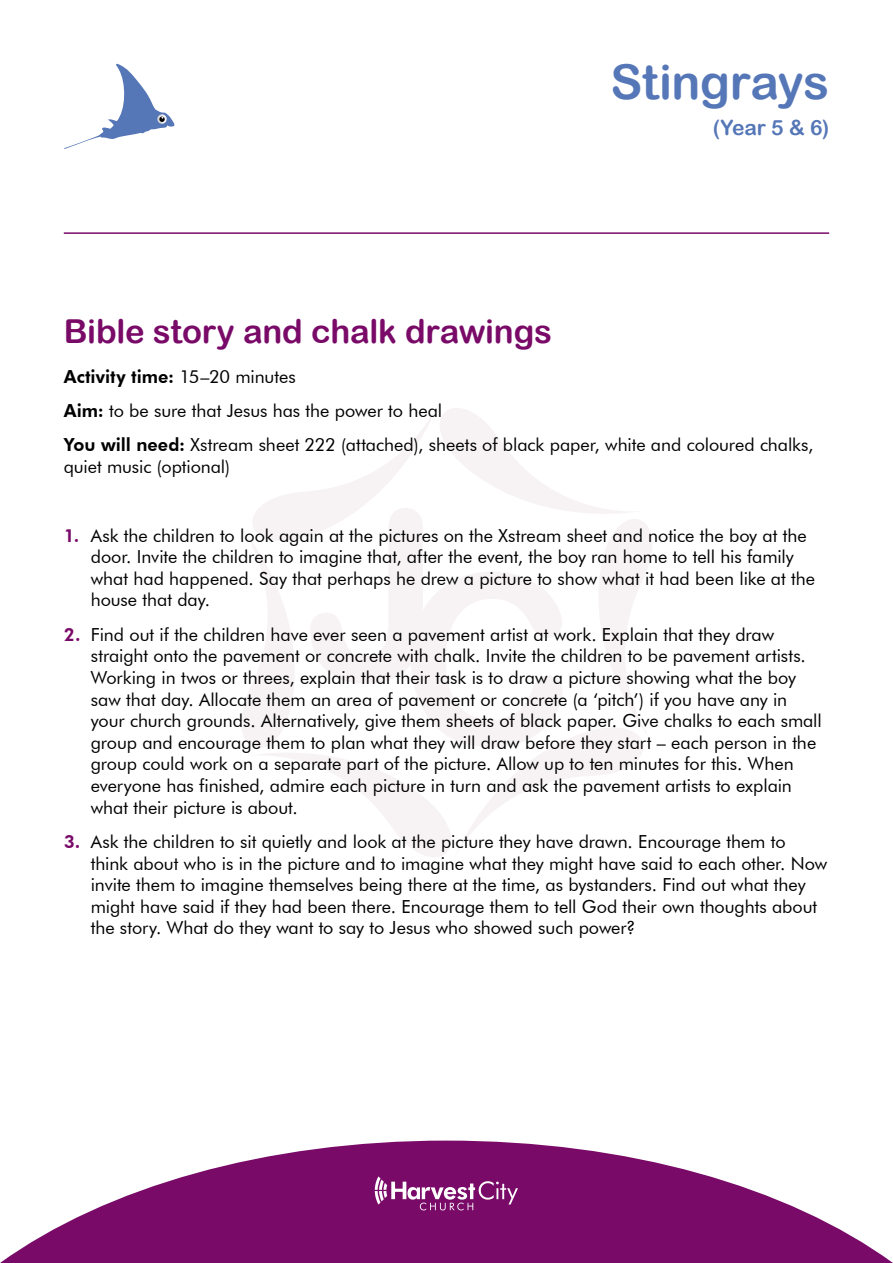
<style>
.page{position:relative;width:893px;height:1263px;background:#fff}
.page>*{position:absolute;margin:0;border:0;box-sizing:border-box;transform-origin:0 0}
.t1{font:48px "Arial Rounded MT Bold";letter-spacing:-.01em;color:#5677b7}
.t2{font:33px "Arial Rounded MT Bold";letter-spacing:-.005em;color:#790a68}
.t3{font:21px "Arial Rounded MT Bold";color:#5677b7}
.t4{font:18px/21.6px "Futura BT";letter-spacing:-.005em;color:#000}
.s1{font-weight:800}
.s2{font-weight:800;color:#790a68}
</style>
<div class="page">
<svg style="left:242px;top:408px;width:410px;height:449px"></svg>
<svg style="left:310px;top:508px;width:253px;height:239px"></svg>
<svg style="left:0;top:1140px;width:893px;height:123px;fill:#790a68"></svg>
<svg style="left:375px;top:1176px;width:143px;height:34px;background:#963f89"></svg>
<hr style="left:64px;top:232px;width:765px;height:2px;background:#790a68">
<svg style="left:64px;top:64px;width:111px;height:85px"></svg>
<h1 class="t1" style="left:610px;top:53px;width:220px">Stingrays</h1>
<p class="t3" style="left:713px;top:115px;width:118px">(Year 5 &amp; 6)</p>
<h2 class="t2" style="left:64px;top:312px;width:490px">Bible story and chalk drawings</h2>
<p class="t4" style="left:64px;top:359px;width:751px;line-height:34.3px"><span class="s1">Activity time:</span> 15–20 minutes<br><span class="s1">Aim:</span> to be sure that Jesus has the power to heal<br><span class="s1">You will need:</span> Xstream sheet 222 (attached), sheets of black paper, white and coloured chalks,</p>
<p class="t4" style="left:64px;top:456px;width:168px">quiet music (optional)</p>
<p class="t4" style="left:91px;top:524px;width:726px;text-indent:-27px"><span class="s2">1.</span> Ask the children to look again at the pictures on the Xstream sheet and notice the boy at the door. Invite the children to imagine that, after the event, the boy ran home to tell his family what had happened. Say that perhaps he drew a picture to show what it had been like at the house that day.</p>
<p class="t4" style="left:91px;top:623px;width:732px;text-indent:-27px"><span class="s2">2.</span> Find out if the children have ever seen a pavement artist at work. Explain that they draw straight onto the pavement or concrete with chalk. Invite the children to be pavement artists.<br>Working in twos or threes, explain that their task is to draw a picture showing what the boy saw that day. Allocate them an area of pavement or concrete (a ‘pitch’) if you have any in your church grounds. Alternatively, give them sheets of black paper. Give chalks to each small group and encourage them to plan what they will draw before they start – each person in the group could work on a separate part of the picture. Allow up to ten minutes for this. When everyone has finished, admire each picture in turn and ask the pavement artists to explain what their picture is about.</p>
<p class="t4" style="left:91px;top:831px;width:738px;text-indent:-27px"><span class="s2">3.</span> Ask the children to sit quietly and look at the picture they have drawn. Encourage them to think about who is in the picture and to imagine what they might have said to each other. Now invite them to imagine themselves being there at the time, as bystanders. Find out what they might have said if they had been there. Encourage them to tell God their own thoughts about the story. What do they want to say to Jesus who showed such power?</p>
</div>
